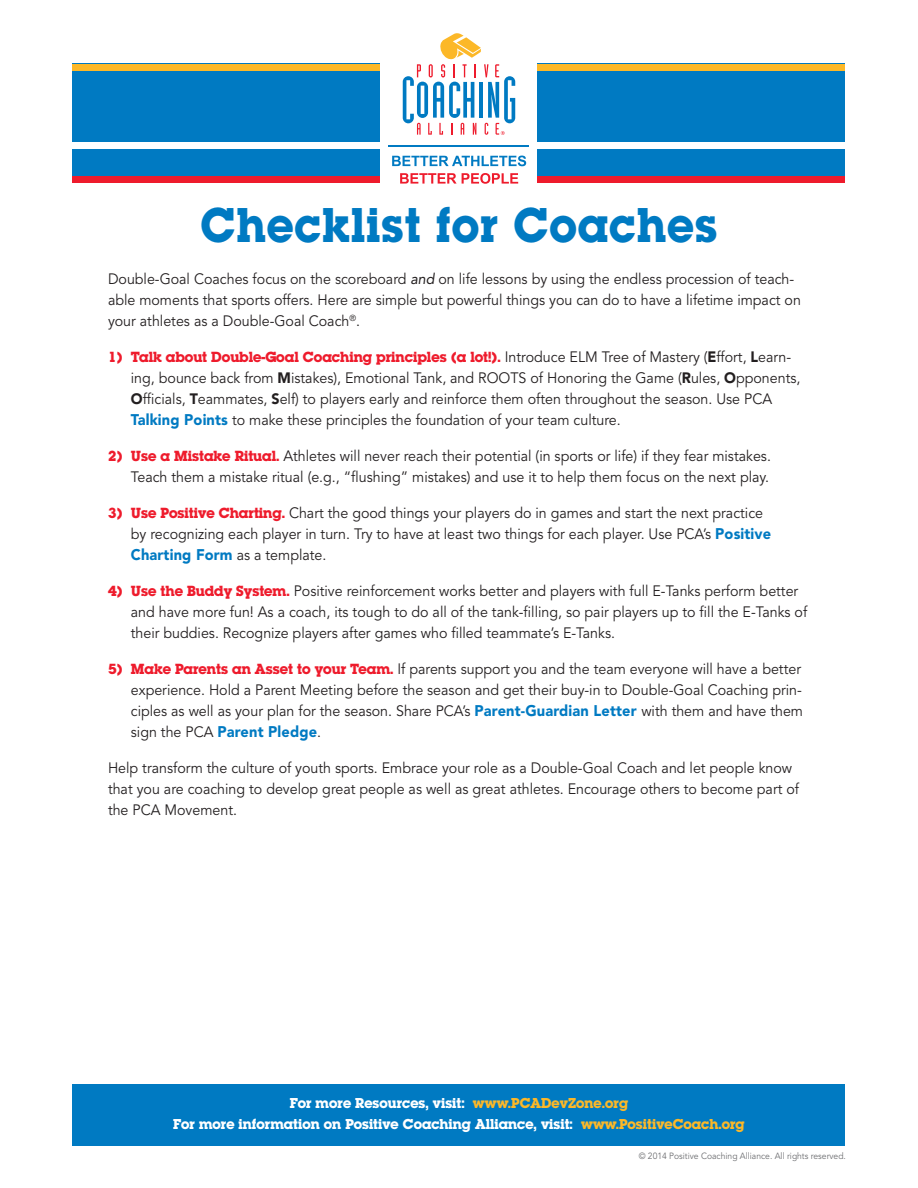
<style>
.page{position:relative;width:918px;height:1188px;background:#fff}
.page>*{position:absolute;margin:0;border:0;box-sizing:border-box;transform-origin:0 0}
.t1{font:51px "Lubalin Graph Bld";letter-spacing:.03em;color:#007ac2;scale:.95 1}
.text{font:15.3px "Lubalin Graph Bld";color:#ee1b2c}
.text-2{font:900 15.3px "Avenir";letter-spacing:.01em;color:#007ac2;scale:.95 1}
.text-3{font:15px/21px "Avenir";color:#231f20;scale:.95 1}
.t2{font:15px "Lubalin Graph Bld";letter-spacing:.005em;color:#fff}
.t3{font:9px "Avenir";color:#6c6d70;scale:.95 1}
.s1{font-style:italic}
.s2{font-family:"Avenir";font-size:15px;color:#231f20}
.s3{font-family:"Avenir";font-weight:900;font-size:15px;color:#231f20}
.s4{font-weight:900}
.s5{font-weight:900;font-size:15.3px;color:#007ac2}
.s6{font-family:"Lubalin Graph Bld";font-size:15.3px;color:#ee1b2c}
.s7{font-weight:400;font-size:15px;color:#231f20}
.s8{color:#fcb828}
</style>
<div class="page">
<div style="left:72px;top:64px;width:308px;height:119px;background:#007ac2"></div>
<div style="left:537px;top:64px;width:308px;height:119px;background:#007ac2"></div>
<svg style="left:403px;top:33px;width:112px;height:102px"></svg>
<hr style="left:389px;top:146px;width:140px;height:1px;background:#007ac2">
<svg style="left:392px;top:156px;width:134px;height:10px"></svg>
<svg style="left:400px;top:173px;width:118px;height:11px"></svg>
<div style="left:70px;top:142px;width:311px;height:7px;background:#fff"></div>
<div style="left:72px;top:176px;width:308px;height:7px;background:#ee1b2c"></div>
<div style="left:72px;top:64px;width:308px;height:7px;background:#fcb828"></div>
<div style="left:537px;top:142px;width:311px;height:7px;background:#fff"></div>
<div style="left:537px;top:176px;width:308px;height:7px;background:#ee1b2c"></div>
<div style="left:537px;top:64px;width:308px;height:7px;background:#fcb828"></div>
<div style="left:73px;top:1084px;width:772px;height:62px;background:#007ac2"></div>
<p class="t1" style="left:201px;top:191px;width:545px">Checklist for Coaches</p>
<p class="text-3" style="left:108px;top:269px;width:731px">Double-Goal Coaches focus on the scoreboard <span class="s1">and</span> on life lessons by using the endless procession of teach&shy;able moments that sports offers. Here are simple but powerful things you can do to have a lifetime impact on your athletes as a Double-Goal Coach<sup>®</sup>.</p>
<p class="text" style="left:108px;top:347px;width:685px">1) Talk about Double-Goal Coaching principles (a lot!). <span class="s2">Introduce ELM Tree of Mastery (</span><span class="s3">E</span><span class="s2">ffort,</span> <span class="s3">L</span><span class="s2">earn-</span></p>
<p class="text-3" style="left:131px;top:368px;width:706px">ing, bounce back from <span class="s4">M</span>istakes), Emotional Tank, and ROOTS of Honoring the Game (<span class="s4">R</span>ules, <span class="s4">O</span>pponents,<br><span class="s4">O</span>fficials, <span class="s4">T</span>eammates, <span class="s4">S</span>elf) to players early and reinforce them often throughout the season. Use PCA<br><span class="s5">Talking Points</span> to make these principles the foundation of your team culture.</p>
<p class="text-3" style="left:108px;top:446px;width:699px;text-align:right"><span class="s6">2) Use a Mistake Ritual.</span> Athletes will never reach their potential (in sports or life) if they fear mistakes.<br>Teach them a mistake ritual (e.g., “flushing” mistakes) and use it to help them focus on the next play.</p>
<p class="text-3" style="left:131px;top:503px;width:676px;text-indent:-23px"><span class="s6">3) Use Positive Charting.</span> Chart the good things your players do in games and start the next practice by recognizing each player in turn. Try to have at least two things for each player. Use PCA’s <span class="s5">Positive</span></p>
<p class="text-2" style="left:131px;top:546px;width:207px">Charting Form <span class="s7">as a template.</span></p>
<p class="text-3" style="left:131px;top:581px;width:714px;text-indent:-23px"><span class="s6">4) Use the Buddy System.</span> Positive reinforcement works better and players with full E-Tanks perform better and have more fun! As a coach, its tough to do all of the tank-filling, so pair players up to fill the E-Tanks of their buddies. Recognize players after games who filled teammate’s E-Tanks.</p>
<p class="text-3" style="left:131px;top:659px;width:709px;text-indent:-23px"><span class="s6">5) Make Parents an Asset to your Team.</span> If parents support you and the team everyone will have a better experience. Hold a Parent Meeting before the season and get their buy-in to Double-Goal Coaching prin&shy;ciples as well as your plan for the season. Share PCA’s <span class="s5">Parent-Guardian Letter</span> with them and have them</p>
<p class="text-2" style="left:131px;top:723px;width:202px"><span class="s7">sign the PCA</span> Parent Pledge<span class="s7">.</span></p>
<p class="text-3" style="left:108px;top:758px;width:729px">Help transform the culture of youth sports. Embrace your role as a Double-Goal Coach and let people know that you are coaching to develop great people as well as great athletes. Encourage others to become part of the PCA Movement.</p>
<p class="t2" style="left:290px;top:1093px;width:340px">For more Resources, visit: <span class="s8">www.PCADevZone.org</span></p>
<p class="t2" style="left:173px;top:1114px;width:573px">For more information on Positive Coaching Alliance, visit: <span class="s8">www.PositiveCoach.org</span></p>
<p class="t3" style="left:639px;top:1150px;width:220px">© 2014 Positive Coaching Alliance. All rights reserved.</p>
</div>
